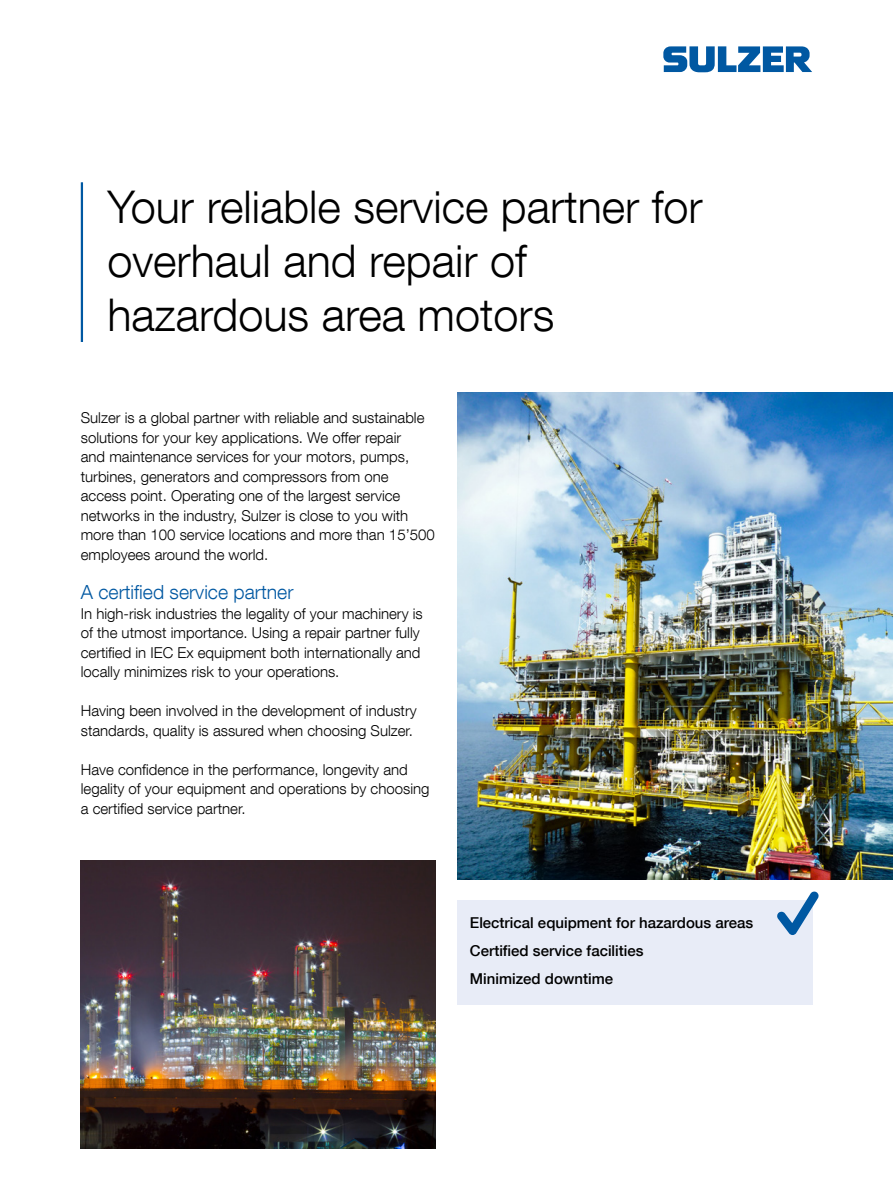
<style>
.page{position:relative;width:893px;height:1191px;background:#fff}
.page>*{position:absolute;margin:0;border:0;box-sizing:border-box;transform-origin:0 0}
.Cover_title{font:300 45px/54px "Helvetica Neue LT Com";color:#000}
.Subtitle_blue{font:300 19.5px "Helvetica Neue LT Com";color:#0058a2}
.Body_text{font:300 15px/19.5px "Helvetica Neue LT Com";color:#000}
.Body_text-2{font:500 15px "Helvetica Neue LT Com";color:#000}
</style>
<div class="page">
<img style="left:457px;top:392px;width:436px;height:487px">
<svg style="left:663px;top:46px;width:149px;height:26px"></svg>
<hr style="left:81px;top:182px;width:2px;height:160px;background:#0058a2">
<div style="left:457px;top:900px;width:355px;height:104px;background:#e8ecf7"></div>
<img style="left:81px;top:860px;width:355px;height:288px">
<svg style="left:777px;top:891px;width:42px;height:44px"></svg>
<p class="Cover_title" style="left:107px;top:179px;width:597px">Your reliable service partner for overhaul and repair of hazardous area motors</p>
<p class="Body_text" style="left:81px;top:408px;width:356px">Sulzer is a global partner with reliable and sustainable solutions for your key applications. We offer repair<br>and maintenance services for your motors, pumps, turbines, generators and compressors from one access point. Operating one of the largest service networks in the industry, Sulzer is close to you with more than 100 service locations and more than 15’500 employees around the world.</p>
<p class="Subtitle_blue" style="left:81px;top:580px;width:214px">A certified service partner</p>
<p class="Body_text" style="left:81px;top:603px;width:343px">In high-risk industries the legality of your machinery is of the utmost importance. Using a repair partner fully certified in IEC Ex equipment both internationally and locally minimizes risk to your operations.</p>
<p class="Body_text" style="left:81px;top:700px;width:337px">Having been involved in the development of industry standards, quality is assured when choosing Sulzer.</p>
<p class="Body_text" style="left:81px;top:759px;width:350px">Have confidence in the performance, longevity and legality of your equipment and operations by choosing a certified service partner.</p>
<p class="Body_text-2" style="left:470px;top:913px;width:285px">Electrical equipment for hazardous areas</p>
<p class="Body_text-2" style="left:470px;top:941px;width:175px">Certified service facilities</p>
<p class="Body_text-2" style="left:470px;top:969px;width:145px">Minimized downtime</p>
</div>
